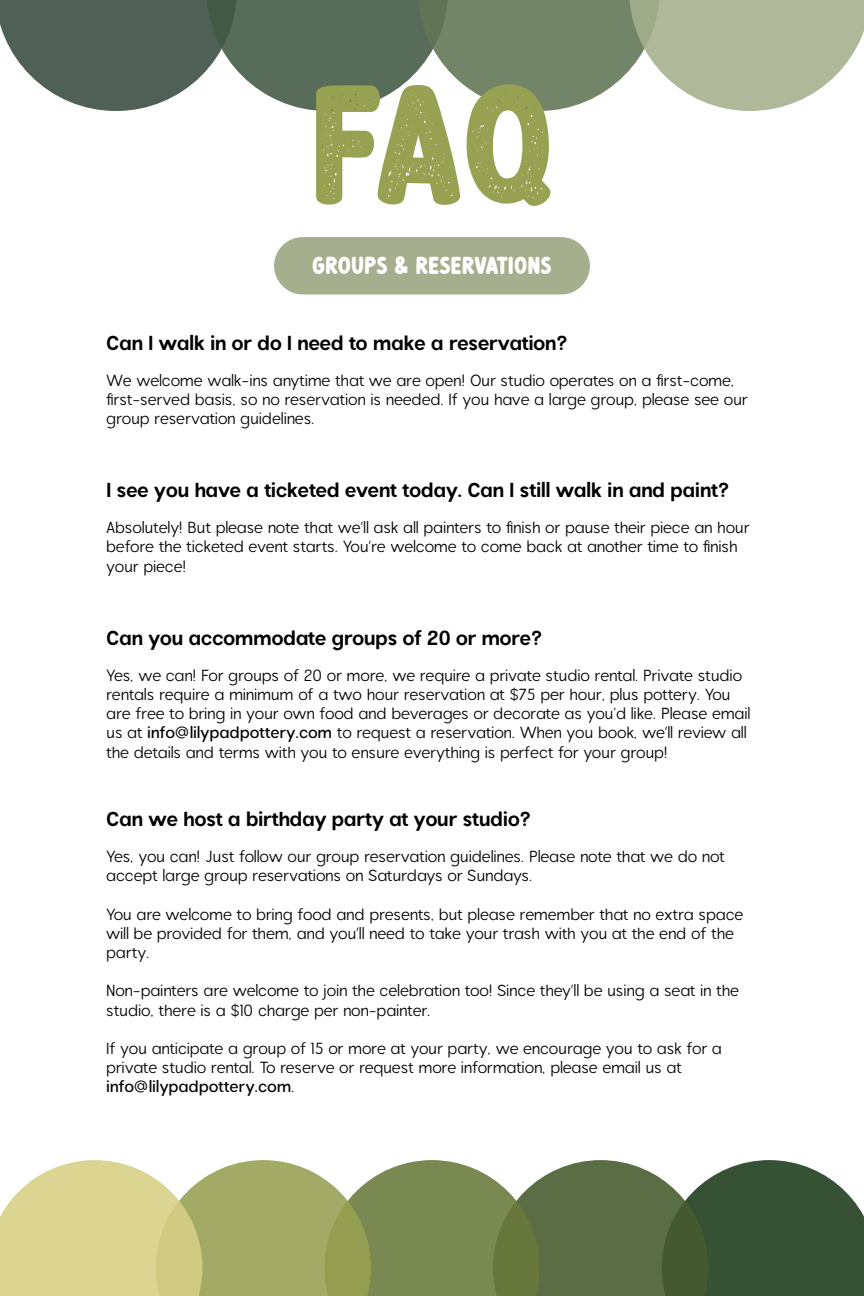
<style>
.page{position:relative;width:864px;height:1296px;background:#fff}
.page>*{position:absolute;margin:0;border:0;box-sizing:border-box;transform-origin:0 0}
.t1{font:250px "Little Goose Textured";color:#97a152}
.t2{font:36px "Little Goose";color:#fff}
.t3{font:700 20px "Hempa Sans";color:#000}
.t4{font:300 16px/19.2px "Hempa Sans";letter-spacing:.025em;color:#000}
.s1{font-weight:500}
</style>
<div class="page">
<svg style="left:0;top:0;width:864px;height:111px"></svg>
<svg style="left:0;top:1160px;width:864px;height:136px;background:#8e9969"></svg>
<div style="left:274px;top:237px;width:316px;height:57px;background:#a5af8d;border-radius:29px"></div>
<h1 class="t1" style="left:308px;top:47px;width:249px">FAQ</h1>
<h2 class="t2" style="left:312px;top:251px;width:241px">groups &amp; reservations</h2>
<p class="t3" style="left:107px;top:331px;width:463px">Can I walk in or do I need to make a reservation?</p>
<p class="t4" style="left:107px;top:371px;width:642px">We welcome walk-ins anytime that we are open! Our studio operates on a first-come, first-served basis, so no reservation is needed. If you have a large group, please see our group reservation guidelines.</p>
<p class="t3" style="left:107px;top:479px;width:624px">I see you have a ticketed event today. Can I still walk in and paint?</p>
<p class="t4" style="left:107px;top:519px;width:644px">Absolutely! But please note that we’ll ask all painters to finish or pause their piece an hour before the ticketed event starts. You’re welcome to come back at another time to finish your piece!</p>
<p class="t3" style="left:107px;top:626px;width:437px">Can you accommodate groups of 20 or more?</p>
<p class="t4" style="left:107px;top:666px;width:645px">Yes, we can! For groups of 20 or more, we require a private studio rental. Private studio rentals require a minimum of a two hour reservation at $75 per hour, plus pottery. You are free to bring in your own food and beverages or decorate as you'd like. Please email us at <span class="s1">info@lilypadpottery.com</span> to request a reservation. When you book, we’ll review all the details and terms with you to ensure everything is perfect for your group!</p>
<p class="t3" style="left:107px;top:808px;width:426px">Can we host a birthday party at your studio?</p>
<p class="t4" style="left:107px;top:848px;width:620px">Yes, you can! Just follow our group reservation guidelines. Please note that we do not accept large group reservations on Saturdays or Sundays.</p>
<p class="t4" style="left:107px;top:905px;width:638px">You are welcome to bring food and presents, but please remember that no extra space will be provided for them, and you’ll need to take your trash with you at the end of the party.</p>
<p class="t4" style="left:107px;top:982px;width:634px">Non-painters are welcome to join the celebration too! Since they’ll be using a seat in the studio, there is a $10 charge per non-painter.</p>
<p class="t4" style="left:107px;top:1040px;width:617px">If you anticipate a group of 15 or more at your party, we encourage you to ask for a private studio rental. To reserve or request more information, please email us at <span class="s1">info@lilypadpottery.com</span>.</p>
</div>
